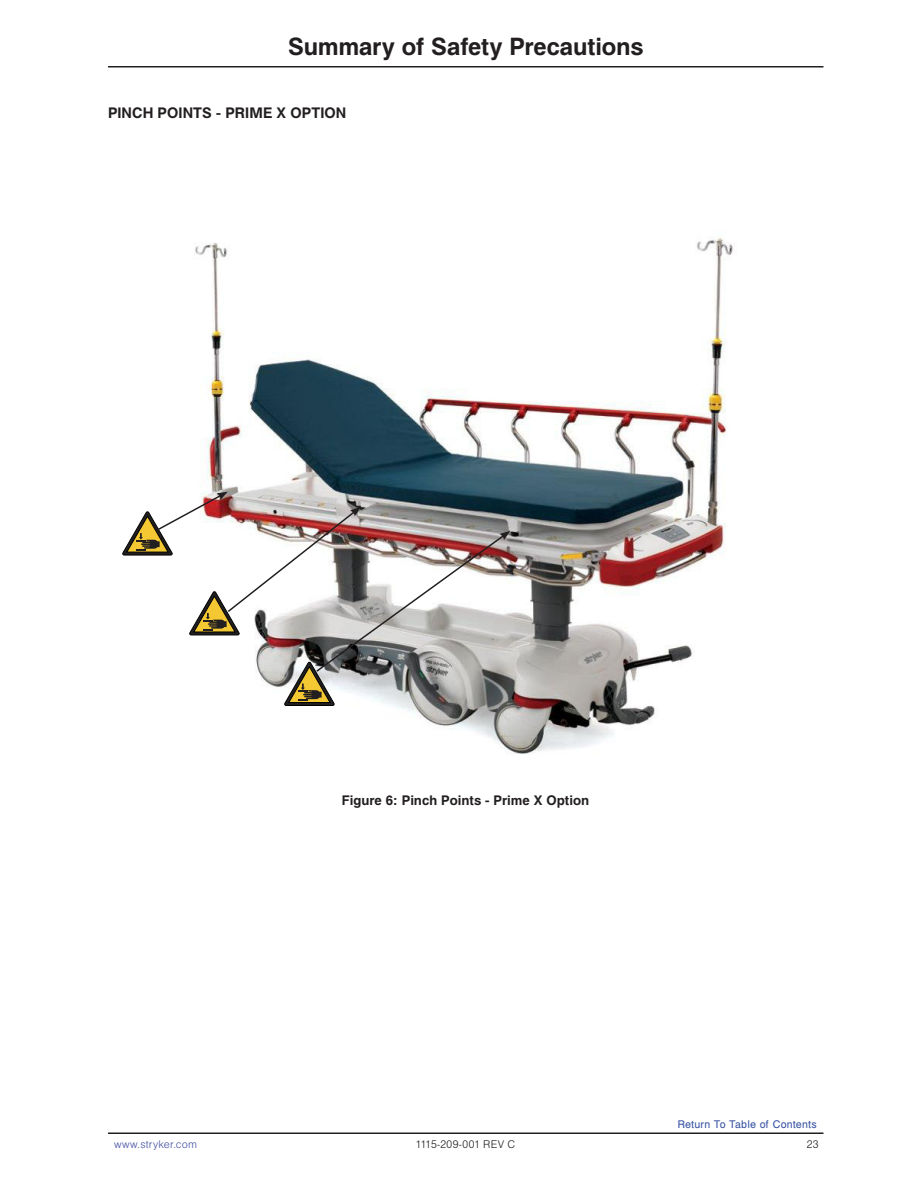
<style>
.page{position:relative;width:918px;height:1188px;background:#fff}
.page>*{position:absolute;margin:0;border:0;box-sizing:border-box;transform-origin:0 0}
.Page_Heading_2nd_pag{font:700 27px "Helen Pro";letter-spacing:-.005em;color:#231f20}
.Page_Sub-Heading_2{font:700 16.5px "Helen Pro";letter-spacing:.005em;color:#231f20}
.t1{font:700 15px "Helen Pro";color:#231f20}
.t2{font:12px "Helen Pro";letter-spacing:.01em;color:#3853a3}
.t3{font:300 12px "Helen Pro";letter-spacing:.025em;color:#231f20}
.t4{font:300 12px "Helen Pro";letter-spacing:.02em;color:#4653a3}
</style>
<div class="page">
<hr style="left:108px;top:1132px;width:716px;height:2px;background:#231f20">
<hr style="left:108px;top:66px;width:716px;height:2px;background:#231f20">
<img style="left:195px;top:236px;width:538px;height:518px">
<img style="left:123px;top:492px;width:387px;height:214px">
<p class="Page_Heading_2nd_pag" style="left:288px;top:33px;width:357px">Summary of Safety Precautions</p>
<p class="Page_Sub-Heading_2" style="left:108px;top:105px;width:240px">PINCH POINTS - PRIME X OPTION</p>
<p class="t1" style="left:342px;top:792px;width:249px">Figure 6: Pinch Points - Prime X Option</p>
<p class="t2" style="left:678px;top:1118px;width:140px">Return To Table of Contents</p>
<p class="t4" style="left:114px;top:1138px;width:85px">www.stryker.com</p>
<p class="t3" style="left:416px;top:1138px;width:101px">1115-209-001 REV C</p>
<p class="t3" style="left:807px;top:1138px;width:13px">23</p>
</div>
